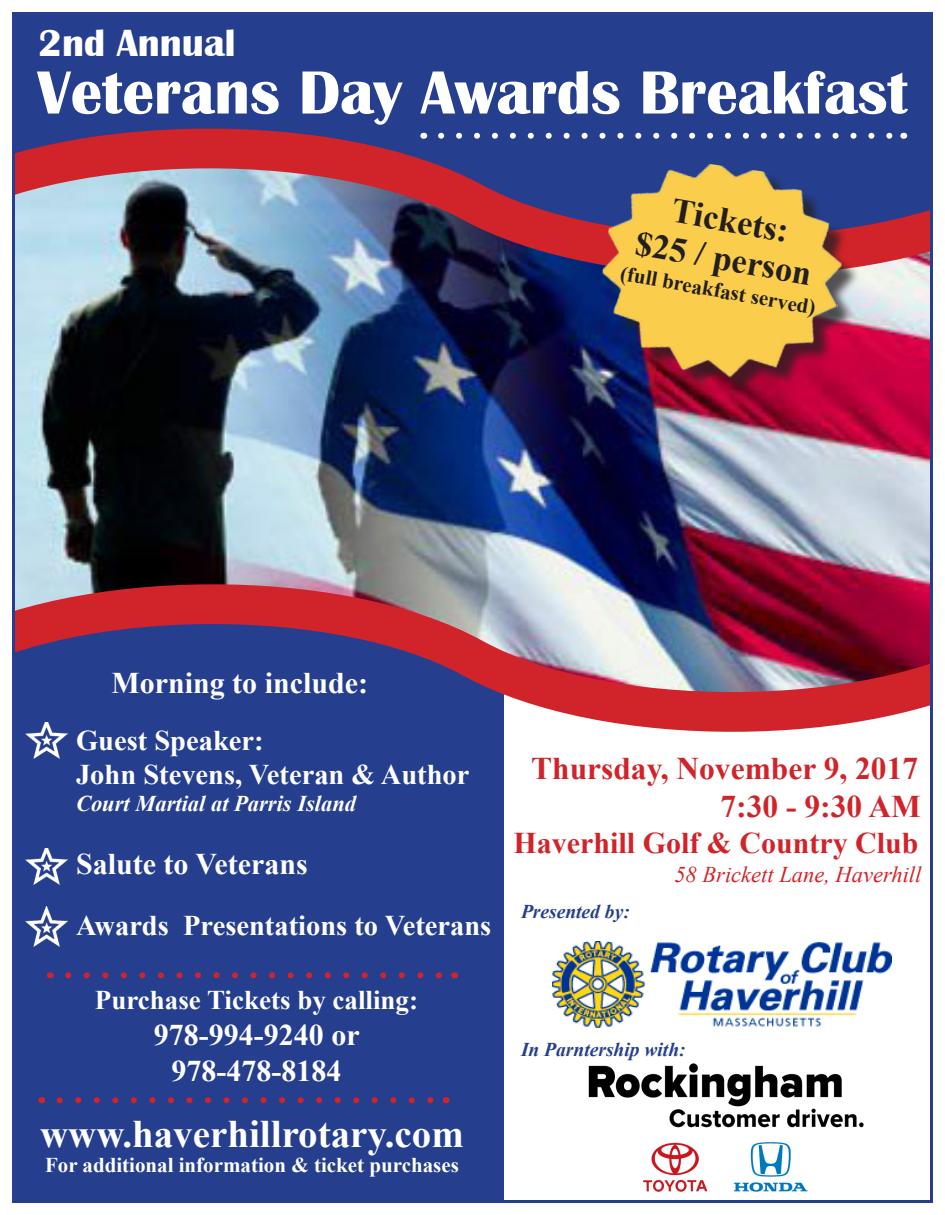
<style>
.page{position:relative;width:945px;height:1215px;background:#fff}
.page>*{position:absolute;margin:0;border:0;box-sizing:border-box;transform-origin:0 0}
.t1{font:700 63px "Britannic";color:#fff}
.t2{font:700 39px "Times New Roman";color:#fff}
.t3{font:700 39px "Britannic";color:#fff}
.t4{font:700 34.5px "Times New Roman";color:#231f20}
.t5{font:700 31.5px "Times New Roman";color:#d1232a}
.t6{font:700 30px "Times New Roman";color:#fff}
.t7{font:700 30px "Times New Roman";color:#d1232a}
.t8{font:700 28.5px "Times New Roman";color:#fff}
.t9{font:700 27px "Times New Roman";color:#fff}
.t10{font:italic 700 22.5px "Times New Roman";color:#fff}
.t11{font:italic 22.5px "Times New Roman";color:#d1232a}
.t12{font:700 21px "Times New Roman";color:#fff}
.t13{font:700 21px "Times New Roman";color:#231f20}
.t14{font:italic 700 19.5px "Times New Roman";color:#253f8e}
</style>
<div class="page">
<img style="left:16px;top:329px;width:913px;height:256px">
<div style="left:14px;top:14px;width:918px;height:152px;background:#253f8e"></div>
<div style="left:14px;top:687px;width:490px;height:515px;background:#253f8e"></div>
<img style="left:16px;top:130px;width:913px;height:199px">
<img style="left:16px;top:585px;width:913px;height:150px">
<img style="left:26px;top:723px;width:41px;height:36px">
<img style="left:26px;top:849px;width:41px;height:36px">
<img style="left:26px;top:906px;width:41px;height:41px">
<img style="left:552px;top:942px;width:339px;height:86px">
<svg style="left:441px;top:133px;width:453px;height:6px"></svg>
<img style="left:588px;top:1063px;width:276px;height:129px">
<svg style="left:68px;top:972px;width:374px;height:6px"></svg>
<svg style="left:60px;top:1097px;width:374px;height:6px"></svg>
<div style="left:606px;top:167px;width:254px;height:228px;background:#231f20;opacity:.75"></div>
<img style="left:590px;top:151px;width:265px;height:240px">
<p class="t3" style="left:38px;top:21px;width:199px">2nd Annual</p>
<p class="t1" style="left:37px;top:57px;width:872px">Veterans Day Awards Breakfast</p>
<p class="t4" style="left:677px;top:185px;width:120px;rotate:10deg">Tickets:</p>
<p class="t4" style="left:640px;top:218px;width:180px;rotate:10deg">$25 / person</p>
<p class="t13" style="left:623px;top:258px;width:199px;rotate:10deg">(full breakfast served)</p>
<p class="t6" style="left:111px;top:662px;width:258px">Morning to include:</p>
<p class="t8" style="left:76px;top:720px;width:189px">Guest Speaker:</p>
<p class="t8" style="left:76px;top:754px;width:395px">John Stevens, Veteran &amp; Author</p>
<p class="t10" style="left:76px;top:788px;width:282px">Court Martial at Parris Island</p>
<p class="t6" style="left:76px;top:842px;width:233px">Salute to Veterans</p>
<p class="t8" style="left:76px;top:905px;width:417px">Awards Presentations to Veterans</p>
<p class="t9" style="left:95px;top:980px;width:325px">Purchase Tickets by calling:</p>
<p class="t6" style="left:154px;top:1013px;width:207px">978-994-9240 or</p>
<p class="t6" style="left:172px;top:1049px;width:171px">978-478-8184</p>
<p class="t2" style="left:40px;top:1106px;width:425px">www.haverhillrotary.com</p>
<p class="t12" style="left:45px;top:1150px;width:415px">For additional information &amp; ticket purchases</p>
<p class="t5" style="left:531px;top:746px;width:389px">Thursday, November 9, 2017</p>
<p class="t5" style="left:721px;top:784px;width:202px">7:30 - 9:30 AM</p>
<p class="t7" style="left:514px;top:821px;width:407px">Haverhill Golf &amp; Country Club</p>
<p class="t11" style="left:674px;top:859px;width:249px">58 Brickett Lane, Haverhill</p>
<p class="t14" style="left:521px;top:898px;width:110px">Presented by:</p>
<p class="t14" style="left:521px;top:1036px;width:166px">In Parntership with:</p>
</div>
